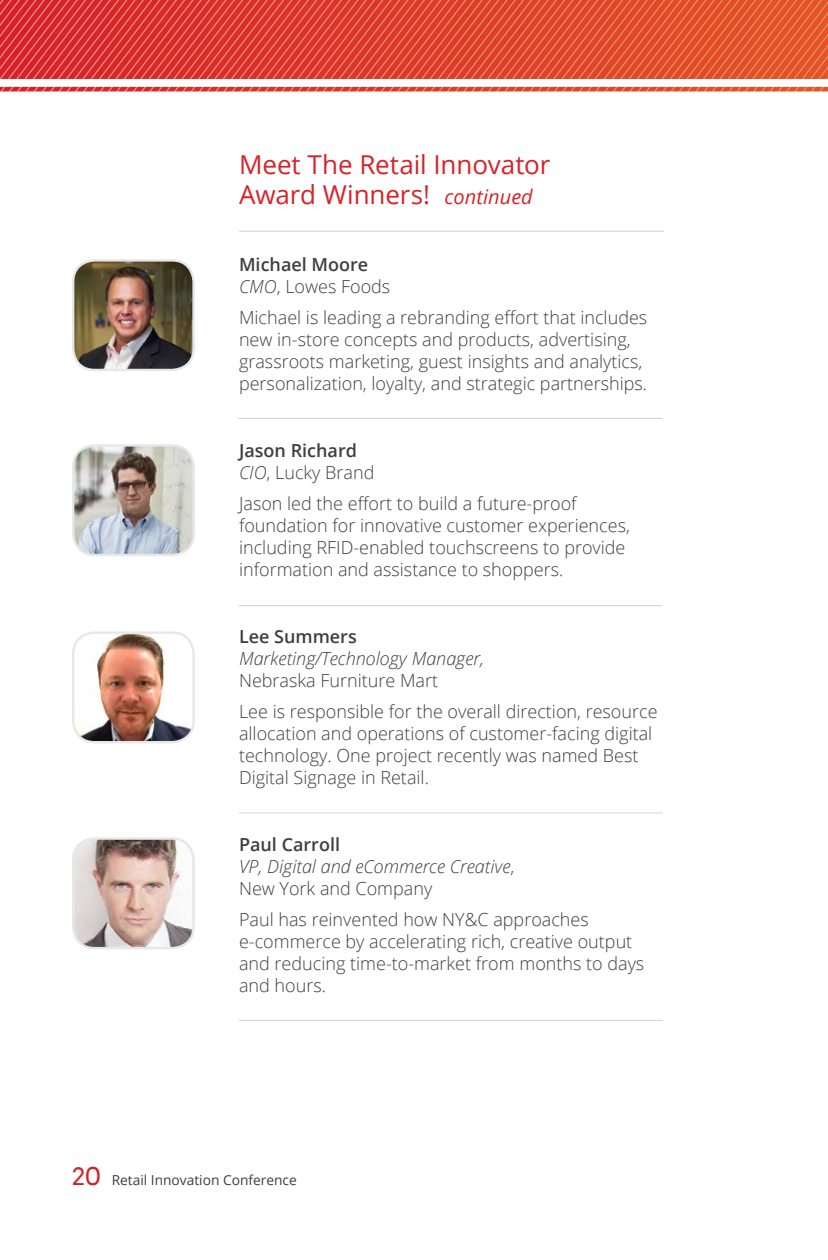
<style>
.page{position:relative;width:828px;height:1260px;background:#fff}
.page>*{position:absolute;margin:0;border:0;box-sizing:border-box;transform-origin:0 0}
.Body_copy{font:26px/30px "Open Sans";letter-spacing:-.005em;color:#d92128}
.Body_copy-2{font:300 18px/22px "Open Sans";color:#3e3e3f}
.Body_copy-3{font:italic 300 18px/22px "Open Sans";color:#3e3e3f}
.Body_copy-4{font:600 18px/22px "Open Sans";color:#3e3e3f}
.t1{font:13.8px "Open Sans";color:#3e3e3f}
.s1{font-style:italic;font-size:20px}
.s2{font-weight:300;font-style:italic}
.s3{font-weight:300}
.s4{font-weight:600;font-style:normal}
.s5{font-style:normal}
.s6{font-family:"Arvo";font-size:24.4px;color:#d1232a}
</style>
<div class="page">
<img style="left:75px;top:840px;width:117px;height:108px">
<div style="left:72px;top:837px;width:123px;height:112px;border:2px solid #e6e7e9;border-radius:22px"></div>
<img style="left:75px;top:634px;width:116px;height:108px">
<div style="left:72px;top:631px;width:123px;height:112px;border:2px solid #e6e7e9;border-radius:22px"></div>
<hr style="left:238px;top:418px;width:424px;height:1px;background:#d1d2d4">
<hr style="left:239px;top:231px;width:425px;height:1px;background:#d1d2d4">
<hr style="left:239px;top:605px;width:424px;height:1px;background:#d1d2d4">
<hr style="left:239px;top:813px;width:424px;height:1px;background:#d1d2d4">
<hr style="left:239px;top:1020px;width:424px;height:1px;background:#d1d2d4">
<img style="left:75px;top:262px;width:117px;height:108px">
<div style="left:72px;top:259px;width:123px;height:112px;border:2px solid #e6e7e9;border-radius:22px"></div>
<img style="left:75px;top:447px;width:117px;height:108px">
<div style="left:72px;top:444px;width:123px;height:112px;border:2px solid #e6e7e9;border-radius:22px"></div>
<svg style="left:0;top:0;width:807px;height:78px"></svg>
<svg style="left:807px;top:0;width:21px;height:78px"></svg>
<svg style="left:0;top:87px;width:828px;height:5px"></svg>
<p class="Body_copy" style="left:239px;top:149px;width:313px">Meet The Retail Innovator<br>Award Winners! <span class="s1">continued</span></p>
<p class="Body_copy-4" style="left:239px;top:253px;width:153px">Michael Moore<br><span class="s2">CMO</span><span class="s3">, Lowes Foods</span></p>
<p class="Body_copy-2" style="left:239px;top:306px;width:410px">Michael is leading a rebranding effort that includes new in-store concepts and products, advertising, grassroots marketing, guest insights and analytics, personalization, loyalty, and strategic partnerships.</p>
<p class="Body_copy-4" style="left:239px;top:439px;width:137px">Jason Richard<br><span class="s2">CIO</span><span class="s3">, Lucky Brand</span></p>
<p class="Body_copy-2" style="left:239px;top:492px;width:392px">Jason led the effort to build a future-proof foundation for innovative customer experiences, including RFID-enabled touchscreens to provide information and assistance to shoppers.</p>
<p class="Body_copy-3" style="left:239px;top:625px;width:247px"><span class="s4">Lee Summers<br></span>Marketing/Technology Manager,<br><span class="s5">Nebraska Furniture Mart</span></p>
<p class="Body_copy-2" style="left:239px;top:700px;width:420px">Lee is responsible for the overall direction, resource allocation and operations of customer-facing digital technology. One project recently was named Best Digital Signage in Retail.</p>
<p class="Body_copy-3" style="left:239px;top:833px;width:277px"><span class="s4">Paul Carroll<br></span>VP, Digital and eCommerce Creative<span class="s5">,<br>New York and Company</span></p>
<p class="Body_copy-2" style="left:239px;top:908px;width:407px">Paul has reinvented how NY&amp;C approaches e-commerce by accelerating rich, creative output and reducing time-to-market from months to days and hours.</p>
<p class="t1" style="left:72px;top:1170px;width:226px"><span class="s6">20</span> Retail Innovation Conference</p>
</div>
